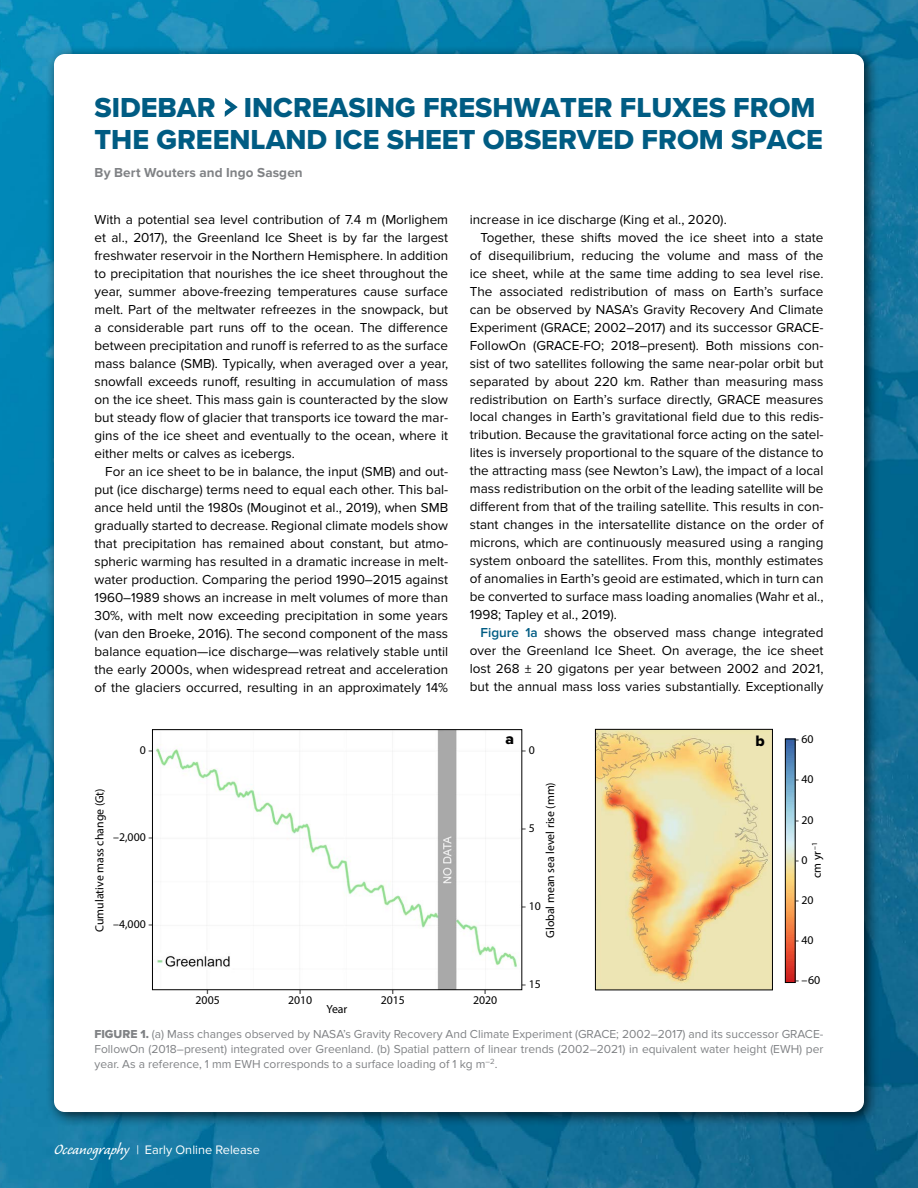
<style>
.page{position:relative;width:918px;height:1188px;background:#fff}
.page>*{position:absolute;margin:0;border:0;box-sizing:border-box;transform-origin:0 0}
.t1{font:28.5px/31.5px "Proxima Nova Extrabld";color:#005c83}
.t2{font:15.75px "Proxima Nova Extrabld";color:#000}
.t3{font:13.5px/18px "Proxima Nova";color:#000;text-align:justify}
.t4{font:700 13.5px "Proxima Nova";letter-spacing:.01em;color:#808285}
.t5{font:12.75px "Proxima Nova";color:#fff}
.t6{font:12px/15px "Proxima Nova";color:#808285;text-align:justify}
.t7{font:12px "Myriad Pro";color:#000}
.t8{font:11.85px/12.9px "Myriad Pro";color:#000;text-align:center}
.s1{font-weight:600;color:#005c83}
.s2{font-family:"Proxima Nova Extrabld"}
.s3{font-family:"Caliban Std";font-size:18.75px}
</style>
<div class="page">
<img style="left:0;top:0;width:918px;height:1188px">
<div style="left:44px;top:44px;width:836px;height:1084px;background:#000;opacity:.75"></div>
<div style="left:54px;top:54px;width:810px;height:1058px;background:#fff;border-radius:11px"></div>
<svg style="left:225px;top:98px;width:13px;height:19px"></svg>
<img style="left:156px;top:731px;width:361px;height:257px">
<div style="left:152px;top:729px;width:370px;height:261px;border:1px solid #000"></div>
<img style="left:597px;top:731px;width:174px;height:257px">
<div style="left:595px;top:729px;width:178px;height:261px;border:1px solid #000"></div>
<img style="left:787px;top:741px;width:7px;height:240px">
<div style="left:785px;top:739px;width:11px;height:244px;border:1px solid #000"></div>
<h1 class="t1" style="left:94px;top:91px;width:730px">SIDEBAR INCREASING FRESHWATER FLUXES FROM<br>THE GREENLAND ICE SHEET OBSERVED FROM SPACE</h1>
<p class="t4" style="left:94px;top:165px;width:210px">By Bert Wouters and Ingo Sasgen</p>
<p class="t3" style="left:94px;top:210px;width:355px">With a potential sea level contribution of 7.4 m (Morlighem et al., 2017), the Greenland Ice Sheet is by far the largest freshwater reservoir in the Northern Hemisphere. In addition to precipitation that nourishes the ice sheet throughout the year, summer above-freezing temperatures cause surface melt. Part of the meltwater refreezes in the snowpack, but a considerable part runs off to the ocean. The difference between precipitation and runoff is referred to as the surface mass balance (SMB). Typically, when averaged over a year, snowfall exceeds runoff, resulting in accumulation of mass on the ice sheet. This mass gain is counteracted by the slow but steady flow of glacier that transports ice toward the mar&shy;gins of the ice sheet and eventually to the ocean, where it either melts or calves as icebergs.</p>
<p class="t3" style="left:94px;top:462px;width:355px;text-indent:11px">For an ice sheet to be in balance, the input (SMB) and out&shy;put (ice discharge) terms need to equal each other. This bal&shy;ance held until the 1980s (Mouginot et al., 2019), when SMB gradually started to decrease. Regional climate models show that precipitation has remained about constant, but atmo&shy;spheric warming has resulted in a dramatic increase in melt&shy;water production. Comparing the period 1990–2015 against 1960–1989 shows an increase in melt volumes of more than 30%, with melt now exceeding precipitation in some years (van den Broeke, 2016). The second component of the mass balance equation—ice discharge—was relatively stable until the early 2000s, when widespread retreat and acceleration of the glaciers occurred, resulting in an approximately 14%</p>
<p class="t3" style="left:470px;top:210px;width:258px">increase in ice discharge (King et al., 2020).</p>
<p class="t3" style="left:481px;top:228px;width:344px">Together, these shifts moved the ice sheet into a state</p>
<p class="t3" style="left:470px;top:246px;width:355px">of disequilibrium, reducing the volume and mass of the</p>
<p class="t3" style="left:470px;top:264px;width:355px">ice sheet, while at the same time adding to sea level rise.</p>
<p class="t3" style="left:470px;top:282px;width:355px">The associated redistribution of mass on Earth’s surface</p>
<p class="t3" style="left:470px;top:300px;width:355px">can be observed by NASA’s Gravity Recovery And Climate</p>
<p class="t3" style="left:470px;top:318px;width:355px">Experiment (GRACE; 2002–2017) and its successor GRACE-</p>
<p class="t3" style="left:470px;top:336px;width:355px">FollowOn (GRACE-FO; 2018–present). Both missions con-</p>
<p class="t3" style="left:470px;top:354px;width:355px">sist of two satellites following the same near-polar orbit but</p>
<p class="t3" style="left:470px;top:372px;width:355px">separated by about 220 km. Rather than measuring mass</p>
<p class="t3" style="left:470px;top:390px;width:355px">redistribution on Earth’s surface directly, GRACE measures</p>
<p class="t3" style="left:470px;top:408px;width:355px">local changes in Earth’s gravitational field due to this redis-</p>
<p class="t3" style="left:470px;top:426px;width:355px">tribution. Because the gravitational force acting on the satel-</p>
<p class="t3" style="left:470px;top:444px;width:355px">lites is inversely proportional to the square of the distance to</p>
<p class="t3" style="left:470px;top:462px;width:355px">the attracting mass (see Newton’s Law), the impact of a local</p>
<p class="t3" style="left:470px;top:480px;width:355px">mass redistribution on the orbit of the leading satellite will be</p>
<p class="t3" style="left:470px;top:498px;width:355px">different from that of the trailing satellite. This results in con-</p>
<p class="t3" style="left:470px;top:516px;width:355px">stant changes in the intersatellite distance on the order of</p>
<p class="t3" style="left:470px;top:534px;width:355px">microns, which are continuously measured using a ranging</p>
<p class="t3" style="left:470px;top:552px;width:355px">system onboard the satellites. From this, monthly estimates</p>
<p class="t3" style="left:470px;top:570px;width:355px">of anomalies in Earth’s geoid are estimated, which in turn can</p>
<p class="t3" style="left:470px;top:588px;width:355px">be converted to surface mass loading anomalies (Wahr et al.,</p>
<p class="t3" style="left:470px;top:606px;width:149px">1998; Tapley et al., 2019).</p>
<p class="t3" style="left:481px;top:624px;width:344px"><span class="s1">Figure 1a</span> shows the observed mass change integrated</p>
<p class="t3" style="left:470px;top:642px;width:355px">over the Greenland Ice Sheet. On average, the ice sheet</p>
<p class="t3" style="left:470px;top:660px;width:355px">lost 268 ± 20 gigatons per year between 2002 and 2021,</p>
<p class="t3" style="left:470px;top:678px;width:355px">but the annual mass loss varies substantially. Exceptionally</p>
<p class="t8" style="left:140px;top:743px;width:16px">0 –</p>
<p class="t2" style="left:506px;top:727px;width:10px">a</p>
<p class="t2" style="left:756px;top:729px;width:11px">b</p>
<p class="t8" style="left:520px;top:743px;width:16px">– 0</p>
<p class="t8" style="left:93px;top:932px;width:145px;rotate:-90deg">Cumulative mass change (Gt)</p>
<p class="t8" style="left:543px;top:938px;width:157px;rotate:-90deg">Global mean sea level rise (mm)</p>
<p class="t8" style="left:520px;top:821px;width:16px">– 5</p>
<p class="t8" style="left:113px;top:830px;width:43px">–2,000 –</p>
<p class="t8" style="left:520px;top:900px;width:22px">– 10</p>
<p class="t8" style="left:113px;top:917px;width:43px">–4,000 –</p>
<p class="t8" style="left:196px;top:981px;width:26px">|<br>2005</p>
<p class="t8" style="left:288px;top:981px;width:26px">|<br>2010</p>
<p class="t8" style="left:381px;top:981px;width:26px">|<br>2015</p>
<p class="t8" style="left:473px;top:981px;width:26px">|<br>2020</p>
<p class="t8" style="left:327px;top:1003px;width:22px">Year</p>
<p class="t8" style="left:520px;top:978px;width:22px">– 15</p>
<p class="t8" style="left:793px;top:733px;width:22px">– 60</p>
<p class="t8" style="left:793px;top:773px;width:22px">– 40</p>
<p class="t8" style="left:793px;top:813px;width:22px">– 20</p>
<p class="t8" style="left:793px;top:853px;width:16px">– 0</p>
<p class="t8" style="left:793px;top:893px;width:22px">– 20</p>
<p class="t8" style="left:793px;top:934px;width:22px">– 40</p>
<p class="t7" style="left:793px;top:972px;width:29px">– –60</p>
<p class="t8" style="left:810px;top:878px;width:37px;rotate:-90deg">cm yr<sup>–1</sup></p>
<p class="t6" style="left:94px;top:1027px;width:731px"><span class="s2">FIGURE 1.</span> (a) Mass changes observed by NASA’s Gravity Recovery And Climate Experiment (GRACE; 2002–2017) and its successor GRACE-FollowOn (2018–present) integrated over Greenland. (b) Spatial pattern of linear trends (2002–2021) in equivalent water height (EWH) per year. As a reference, 1 mm EWH corresponds to a surface loading of 1 kg m<sup>–2</sup>.</p>
<p class="t5" style="left:54px;top:1142px;width:207px"><span class="s3">Oceanography</span> | Early Online Release</p>
</div>
